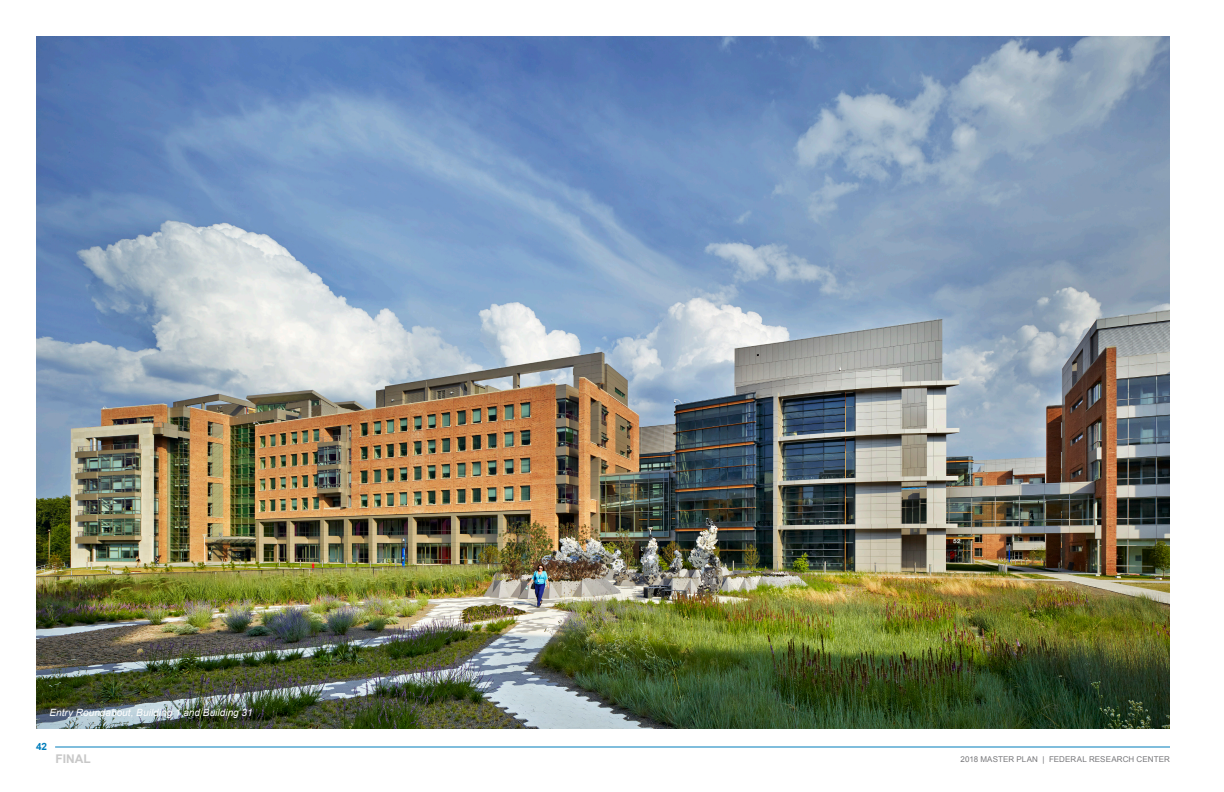
<style>
.page{position:relative;width:1224px;height:792px;background:#fff}
.page>*{position:absolute;margin:0;border:0;box-sizing:border-box;transform-origin:0 0}
.t1{font:700 12px "Arial";color:#c8c8c8}
.Image{font:italic 10px "Arial";letter-spacing:.005em;color:#fff}
.t2{font:700 10px "Arial";color:#007dbb}
.t3{font:8px "Arial";letter-spacing:.015em;color:#77777a}
</style>
<div class="page">
<hr style="left:55px;top:746px;width:1115px;height:2px;background:#007dbb">
<img style="left:36px;top:36px;width:1134px;height:693px">
<p class="Image" style="left:50px;top:706px;width:205px">Entry Roundabout, Building 1 and Building 31</p>
<p class="t2" style="left:36px;top:740px;width:13px">42</p>
<p class="t1" style="left:56px;top:751px;width:37px">FINAL</p>
<p class="t3" style="left:961px;top:754px;width:211px">2018 MASTER PLAN | FEDERAL RESEARCH CENTER</p>
</div>
